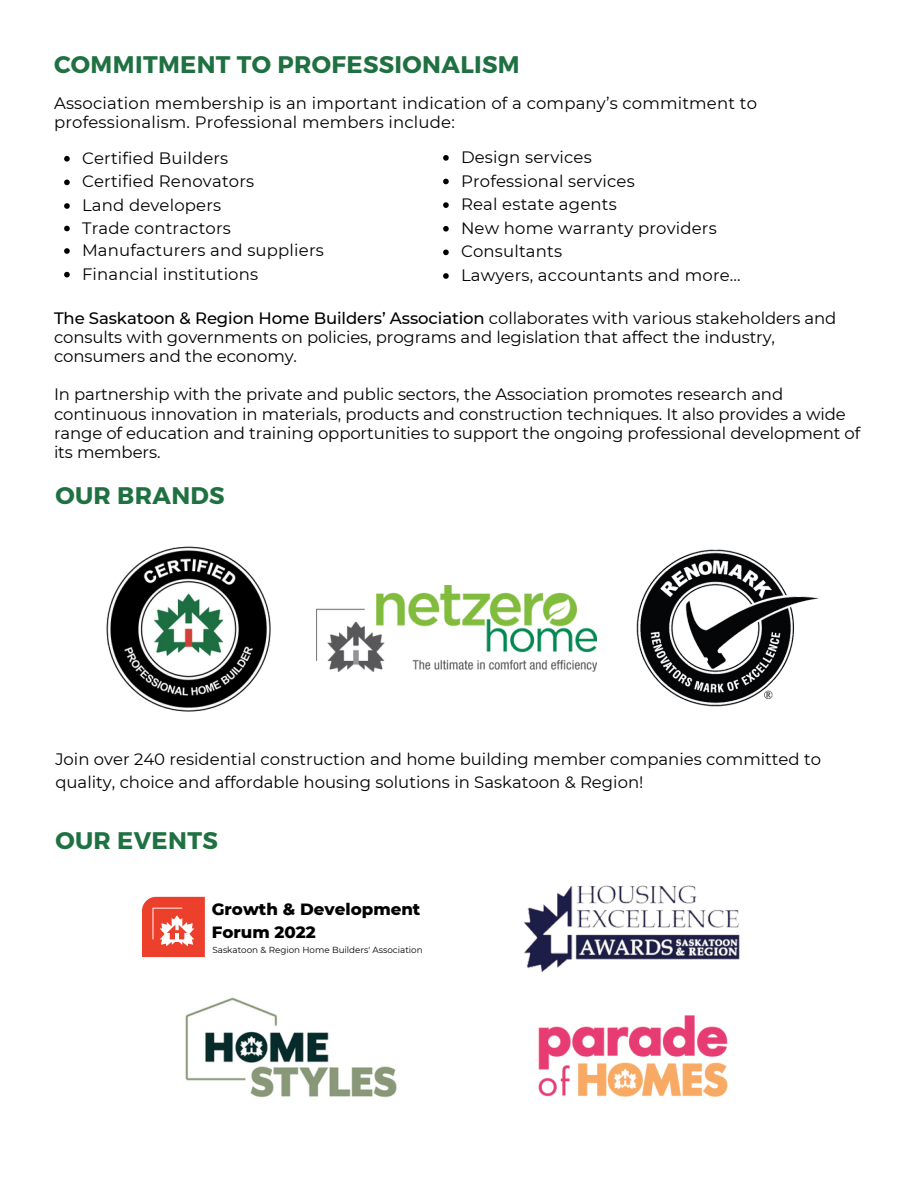
<style>
.page{position:relative;width:918px;height:1188px;background:#fff}
.page>*{position:absolute;margin:0;border:0;box-sizing:border-box;transform-origin:0 0}
.t1{font:700 24px "Montserrat";letter-spacing:.015em;color:#1f7142}
.t2{font:800 16.65px/23.1px "Montserrat";color:#000}
.t3{font:16.5px/19.2px "Montserrat";color:#000}
.t4{font:8.85px "Montserrat";color:#000}
.s1{font-weight:500}
</style>
<div class="page">
<img style="left:106px;top:546px;width:165px;height:166px">
<img style="left:523px;top:885px;width:217px;height:87px">
<img style="left:185px;top:997px;width:212px;height:101px">
<img style="left:538px;top:1015px;width:190px;height:82px">
<img style="left:317px;top:585px;width:280px;height:87px">
<img style="left:636px;top:549px;width:183px;height:158px">
<svg style="left:64px;top:156px;width:6px;height:6px"></svg>
<svg style="left:64px;top:180px;width:6px;height:5px"></svg>
<svg style="left:64px;top:203px;width:6px;height:6px"></svg>
<svg style="left:64px;top:226px;width:6px;height:5px"></svg>
<svg style="left:64px;top:248px;width:6px;height:6px"></svg>
<svg style="left:64px;top:272px;width:6px;height:5px"></svg>
<svg style="left:443px;top:155px;width:6px;height:6px"></svg>
<svg style="left:443px;top:179px;width:6px;height:5px"></svg>
<svg style="left:443px;top:202px;width:6px;height:6px"></svg>
<svg style="left:443px;top:226px;width:6px;height:6px"></svg>
<svg style="left:443px;top:250px;width:6px;height:5px"></svg>
<svg style="left:443px;top:273px;width:6px;height:6px"></svg>
<svg style="left:142px;top:897px;width:63px;height:60px;background:#ef5e4e"></svg>
<h1 class="t1" style="left:54px;top:49px;width:467px">COMMITMENT TO PROFESSIONALISM</h1>
<p class="t3" style="left:54px;top:93px;width:705px">Association membership is an important indication of a company’s commitment to professionalism. Professional members include:</p>
<p class="t3" style="left:461px;top:145px;width:281px;line-height:23.7px">Design services<br>Professional services<br>Real estate agents<br>New home warranty providers<br>Consultants<br>Lawyers, accountants and more...</p>
<p class="t3" style="left:82px;top:146px;width:243px;line-height:23.1px">Certified Builders<br>Certified Renovators<br>Land developers<br>Trade contractors<br>Manufacturers and suppliers<br>Financial institutions</p>
<p class="t3" style="left:54px;top:308px;width:784px"><span class="s1">The Saskatoon &amp; Region Home Builders’ Association</span> collaborates with various stakeholders and consults with governments on policies, programs and legislation that affect the industry, consumers and the economy.</p>
<p class="t3" style="left:54px;top:385px;width:808px">In partnership with the private and public sectors, the Association promotes research and continuous innovation in materials, products and construction techniques. It also provides a wide range of education and training opportunities to support the ongoing professional development of its members.</p>
<h1 class="t1" style="left:55px;top:480px;width:171px">OUR BRANDS</h1>
<p class="t3" style="left:55px;top:748px;width:767px;line-height:22.5px">Join over 240 residential construction and home building member companies committed to quality, choice and affordable housing solutions in Saskatoon &amp; Region!</p>
<h1 class="t1" style="left:55px;top:825px;width:164px">OUR EVENTS</h1>
<p class="t2" style="left:212px;top:898px;width:210px">Growth &amp; Development<br>Forum 2022</p>
<p class="t4" style="left:212px;top:944px;width:212px">Saskatoon &amp; Region Home Builders' Association</p>
</div>
